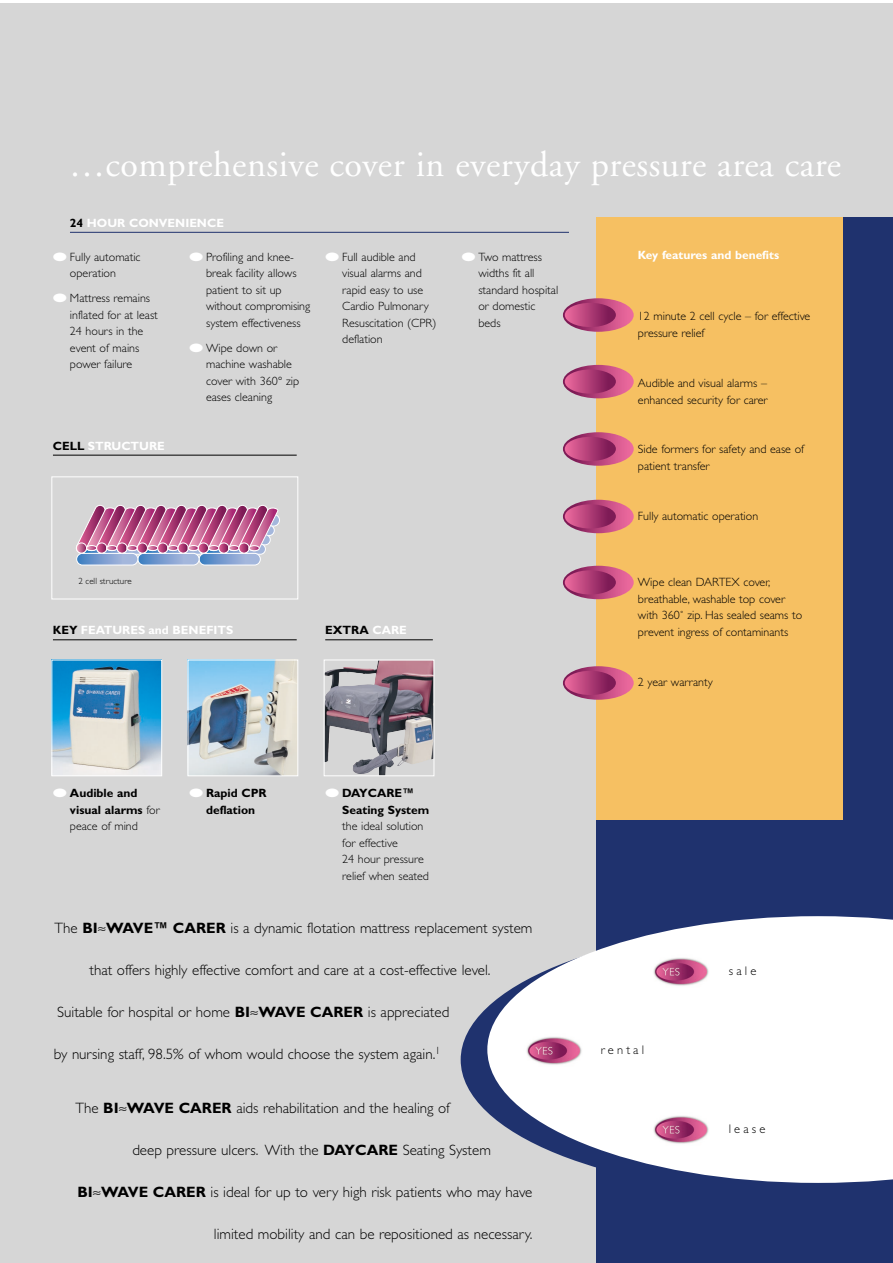
<style>
.page{position:relative;width:893px;height:1263px;background:#fff}
.page>*{position:absolute;margin:0;border:0;box-sizing:border-box;transform-origin:0 0}
.t1{font:36px "Adobe Garamond";letter-spacing:.015em;color:#fff}
.t2{font:300 15px "Gill Sans";color:#000}
.t3{font:300 12.6px "Gill Sans";letter-spacing:.25em;color:#000}
.t4{font:300 12px/16.5px "Gill Sans";color:#000}
.t5{font:700 12px/16.5px "Gill Sans";color:#000}
.t6{font:700 12px "Gill Sans";color:#fff}
.t7{font:300 9px "Gill Sans";color:#000}
.s1{color:#000}
.s2{color:#fff}
.s3{font-weight:300}
.s4{font-weight:700}
</style>
<div class="page">
<div style="left:0;top:3px;width:892px;height:1260px;background:#d6d6d6"></div>
<div style="left:596px;top:217px;width:296px;height:1046px;background:#1f326e"></div>
<hr style="left:53px;top:455px;width:244px;height:1px;background:#000">
<img style="left:53px;top:662px;width:107px;height:112px">
<div style="left:51px;top:660px;width:111px;height:116px;border:1px solid #fff"></div>
<img style="left:190px;top:662px;width:106px;height:112px">
<div style="left:188px;top:660px;width:110px;height:116px;border:1px solid #fff"></div>
<img style="left:326px;top:662px;width:106px;height:112px">
<div style="left:324px;top:660px;width:110px;height:116px;border:1px solid #fff"></div>
<div style="left:596px;top:217px;width:246px;height:602px;background:#f6c062"></div>
<hr style="left:70px;top:232px;width:499px;height:1px;background:#1f326e">
<div style="left:218px;top:514px;width:61px;height:12px;border:1px solid #fff;border-radius:6px"></div>
<img style="left:199px;top:554px;width:46px;height:11px">
<div style="left:245px;top:553px;width:15px;height:12px;background:#a4b7dc"></div>
<div style="left:199px;top:553px;width:61px;height:12px;border:1px solid #fff;border-radius:6px"></div>
<img style="left:138px;top:554px;width:45px;height:11px">
<div style="left:183px;top:553px;width:16px;height:12px;background:#a4b7dc"></div>
<div style="left:138px;top:553px;width:61px;height:12px;border:1px solid #fff;border-radius:6px"></div>
<img style="left:77px;top:554px;width:45px;height:11px">
<div style="left:122px;top:553px;width:16px;height:12px;background:#a4b7dc"></div>
<div style="left:77px;top:553px;width:61px;height:12px;border:1px solid #fff;border-radius:6px"></div>
<svg style="left:76px;top:505px;width:202px;height:49px;background:#c27aa1"></svg>
<div style="left:249px;top:546px;width:10px;height:5px;border:1px solid #fff;border-radius:50%"></div>
<div style="left:51px;top:476px;width:247px;height:123px;border:1px solid #fff"></div>
<svg style="left:563px;top:298px;width:70px;height:34px"></svg>
<svg style="left:564px;top:303px;width:52px;height:24px"></svg>
<svg style="left:563px;top:365px;width:70px;height:33px"></svg>
<svg style="left:564px;top:369px;width:52px;height:25px"></svg>
<svg style="left:563px;top:432px;width:70px;height:34px"></svg>
<svg style="left:564px;top:437px;width:52px;height:24px"></svg>
<svg style="left:563px;top:500px;width:70px;height:33px"></svg>
<svg style="left:564px;top:504px;width:52px;height:25px"></svg>
<svg style="left:563px;top:566px;width:70px;height:33px"></svg>
<svg style="left:564px;top:570px;width:52px;height:25px"></svg>
<svg style="left:563px;top:666px;width:70px;height:34px"></svg>
<svg style="left:564px;top:671px;width:52px;height:24px"></svg>
<hr style="left:53px;top:640px;width:244px;height:1px;background:#000">
<hr style="left:325px;top:640px;width:108px;height:1px;background:#000">
<svg style="left:460px;top:1007px;width:27px;height:105px;fill:#1f326e"></svg>
<svg style="left:487px;top:916px;width:405px;height:267px;fill:#fff"></svg>
<img style="left:649px;top:953px;width:64px;height:38px;border-radius:50%">
<img style="left:522px;top:1032px;width:64px;height:38px;border-radius:50%">
<img style="left:649px;top:1111px;width:64px;height:38px;border-radius:50%">
<div style="left:727px;top:953px;width:147px;height:38px;background:#fff"></div>
<div style="left:599px;top:1032px;width:147px;height:38px;background:#fff"></div>
<div style="left:727px;top:1111px;width:147px;height:38px;background:#fff"></div>
<h1 class="t1" style="left:69px;top:150px;width:773px">…comprehensive cover in everyday pressure area care</h1>
<p class="t6" style="left:70px;top:219px;width:155px"><span class="s1">24</span> HOUR CONVENIENCE</p>
<p class="t4" style="left:70px;top:250px;width:72px;text-indent:-17px"><span class="s2">●</span>Fully automatic operation</p>
<p class="t4" style="left:70px;top:291px;width:89px;text-indent:-17px"><span class="s2">●</span>Mattress remains inflated for at least<br>24 hours in the event of mains power failure</p>
<p class="t6" style="left:53px;top:441px;width:113px"><span class="s1">CELL</span> STRUCTURE</p>
<p class="t4" style="left:206px;top:250px;width:106px;text-indent:-17px"><span class="s2">●</span>Profiling and knee&shy;break facility allows patient to sit up without compromising system effectiveness</p>
<p class="t4" style="left:206px;top:341px;width:95px;text-indent:-17px"><span class="s2">●</span> Wipe down or machine washable cover with 360° zip eases cleaning</p>
<p class="t4" style="left:342px;top:250px;width:96px;text-indent:-17px"><span class="s2">●</span>Full audible and visual alarms and rapid easy to use<br>Cardio Pulmonary<br>Resuscitation (CPR) deflation</p>
<p class="t4" style="left:478px;top:250px;width:81px;text-indent:-17px"><span class="s2">●</span>Two mattress widths fit all standard hospital or domestic beds</p>
<p class="t7" style="left:78px;top:577px;width:55px">2 cell structure</p>
<p class="t6" style="left:53px;top:626px;width:182px"><span class="s1">KEY</span> FEATURES and BENEFITS</p>
<p class="t5" style="left:325px;top:623px;width:83px">EXTRA <span class="s2">CARE</span></p>
<p class="t5" style="left:70px;top:786px;width:91px;text-indent:-17px"><span class="s2">●</span>Audible and visual alarms <span class="s3">for peace of mind</span></p>
<p class="t5" style="left:189px;top:786px;width:79px;text-align:center"><span class="s2">●</span>Rapid CPR deflation</p>
<p class="t5" style="left:342px;top:786px;width:88px;text-indent:-17px"><span class="s2">●</span> DAYCARE™<br>Seating System</p>
<p class="t4" style="left:342px;top:819px;width:88px">the ideal solution for effective<br>24 hour pressure relief when seated</p>
<p class="t2" style="left:55px;top:922px;width:479px">The <span class="s4">BI</span>≈<span class="s4">WAVE™ CARER</span> is a dynamic flotation mattress replacement system</p>
<p class="t2" style="left:89px;top:964px;width:402px">that offers highly effective comfort and care at a cost-effective level.</p>
<p class="t2" style="left:57px;top:1006px;width:393px">Suitable for hospital or home <span class="s4">BI</span>≈<span class="s4">WAVE CARER</span> is appreciated</p>
<p class="t2" style="left:54px;top:1048px;width:388px">by nursing staff, 98.5% of whom would choose the system again.<sup>1</sup></p>
<p class="t2" style="left:75px;top:1103px;width:376px">The <span class="s4">BI</span>≈<span class="s4">WAVE CARER</span> aids rehabilitation and the healing of</p>
<p class="t2" style="left:132px;top:1145px;width:360px">deep pressure ulcers. With the <span class="s4">DAYCARE</span> Seating System</p>
<p class="t2" style="left:77px;top:1187px;width:456px"><span class="s4">BI</span>≈<span class="s4">WAVE CARER</span> is ideal for up to very high risk patients who may have</p>
<p class="t2" style="left:214px;top:1229px;width:320px">limited mobility and can be repositioned as necessary.</p>
<p class="t6" style="left:638px;top:251px;width:143px">Key features and benefits</p>
<p class="t4" style="left:638px;top:309px;width:174px">12 minute 2 cell cycle – for effective pressure relief</p>
<p class="t4" style="left:638px;top:376px;width:131px">Audible and visual alarms – enhanced security for carer</p>
<p class="t4" style="left:638px;top:442px;width:168px">Side formers for safety and ease of patient transfer</p>
<p class="t4" style="left:638px;top:509px;width:122px">Fully automatic operation</p>
<p class="t4" style="left:638px;top:575px;width:166px">Wipe clean DARTEX cover, breathable, washable top cover with 360˚ zip. Has sealed seams to prevent ingress of contaminants</p>
<p class="t4" style="left:638px;top:675px;width:76px">2 year warranty</p>
<p class="t3" style="left:600px;top:1045px;width:45px">rental</p>
<p class="t3" style="left:728px;top:966px;width:29px">sale</p>
<p class="t3" style="left:728px;top:1124px;width:38px">lease</p>
</div>
